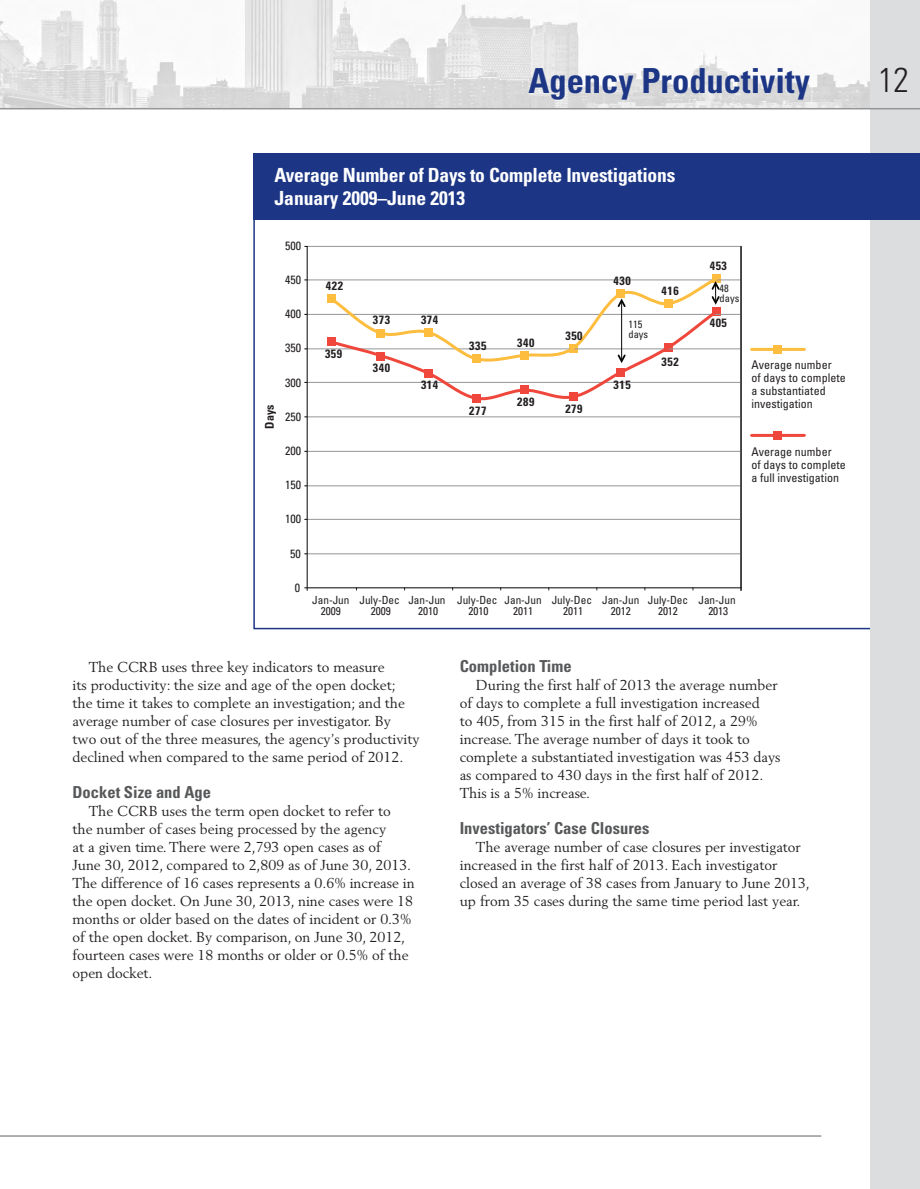
<style>
.page{position:relative;width:920px;height:1189px;background:#fff}
.page>*{position:absolute;margin:0;border:0;box-sizing:border-box;transform-origin:0 0}
.t1{font:700 condensed 34.5px "Univers";color:#1c3685}
.t2{font:300 condensed 34.5px "Univers";color:#231f20}
.t3{font:700 condensed 19.5px/23.4px "Univers";letter-spacing:-.01em;color:#fff}
.t4{font:700 condensed 16.5px "Univers";color:#57585a}
.t5{font:14.25px/18px "Berling";color:#231f20}
.t6{font:condensed 12px/13.2px "Univers";color:#231f20}
.t7{font:700 condensed 12px "Univers";letter-spacing:.05em;color:#231f20}
.t8{font:condensed 11.25px/11.4px "Univers";letter-spacing:-.005em;color:#231f20;text-align:center}
.t9{font:condensed 10.5px/10.5px "Univers";color:#231f20}
</style>
<div class="page">
<svg style="left:253px;top:219px;width:617px;height:410px"></svg>
<img style="left:0;top:0;width:870px;height:108px">
<div style="left:870px;top:0;width:49px;height:1188px;background:#dcdddf"></div>
<hr style="left:0;top:1135px;width:821px;height:1px;background:#939598">
<hr style="left:0;top:108px;width:919px;height:1px;background:#939598">
<div style="left:253px;top:153px;width:666px;height:66px;background:#1c3685"></div>
<h1 class="t1" style="left:528px;top:68px;width:283px">Agency Productivity</h1>
<h1 class="t2" style="left:877px;top:67px;width:32px">12</h1>
<h2 class="t3" style="left:274px;top:165px;width:402px">Average Number of Days to Complete Investigations<br>January 2009–June 2013</h2>
<p class="t6" style="left:285px;top:240px;width:17px">500</p>
<p class="t6" style="left:285px;top:274px;width:17px">450</p>
<p class="t6" style="left:285px;top:308px;width:17px">400</p>
<p class="t6" style="left:285px;top:342px;width:17px">350</p>
<p class="t7" style="left:265px;top:428px;width:25px;rotate:-90deg">Days</p>
<p class="t6" style="left:285px;top:377px;width:17px">300</p>
<p class="t6" style="left:285px;top:411px;width:17px">250</p>
<p class="t6" style="left:285px;top:445px;width:17px">200</p>
<p class="t6" style="left:285px;top:479px;width:17px">150</p>
<p class="t6" style="left:285px;top:513px;width:17px">100</p>
<p class="t6" style="left:290px;top:547px;width:12px">50</p>
<p class="t6" style="left:295px;top:582px;width:7px">0</p>
<p class="t7" style="left:326px;top:282px;width:19px">422</p>
<p class="t7" style="left:325px;top:349px;width:19px">359</p>
<p class="t7" style="left:373px;top:315px;width:19px">373</p>
<p class="t7" style="left:421px;top:315px;width:19px">374</p>
<p class="t7" style="left:373px;top:363px;width:19px">340</p>
<p class="t7" style="left:421px;top:380px;width:19px">314</p>
<p class="t7" style="left:469px;top:341px;width:19px">335</p>
<p class="t7" style="left:517px;top:338px;width:19px">340</p>
<p class="t7" style="left:469px;top:406px;width:19px">277</p>
<p class="t7" style="left:517px;top:397px;width:19px">289</p>
<p class="t7" style="left:565px;top:331px;width:19px">350</p>
<p class="t7" style="left:565px;top:404px;width:19px">279</p>
<p class="t7" style="left:613px;top:277px;width:19px">430</p>
<p class="t9" style="left:628px;top:319px;width:21px">115 days</p>
<p class="t7" style="left:613px;top:380px;width:19px">315</p>
<p class="t7" style="left:661px;top:286px;width:19px">416</p>
<p class="t7" style="left:661px;top:357px;width:19px">352</p>
<p class="t7" style="left:709px;top:261px;width:19px">453</p>
<p class="t9" style="left:719px;top:283px;width:21px">48 days</p>
<p class="t7" style="left:709px;top:318px;width:19px">405</p>
<p class="t8" style="left:312px;top:595px;width:39px">Jan-Jun<br>2009</p>
<p class="t8" style="left:359px;top:595px;width:42px">July-Dec<br>2009</p>
<p class="t8" style="left:408px;top:595px;width:39px">Jan-Jun<br>2010</p>
<p class="t8" style="left:457px;top:595px;width:42px">July-Dec<br>2010</p>
<p class="t8" style="left:504px;top:595px;width:39px">Jan-Jun<br>2011</p>
<p class="t8" style="left:551px;top:595px;width:42px">July-Dec<br>2011</p>
<p class="t8" style="left:602px;top:595px;width:39px">Jan-Jun<br>2012</p>
<p class="t8" style="left:647px;top:595px;width:42px">July-Dec<br>2012</p>
<p class="t8" style="left:698px;top:595px;width:39px">Jan-Jun<br>2013</p>
<p class="t6" style="left:751px;top:358px;width:95px">Average number<br>of days to complete a substantiated investigation</p>
<p class="t6" style="left:751px;top:446px;width:95px">Average number<br>of days to complete a full investigation</p>
<p class="t5" style="left:73px;top:658px;width:348px;text-indent:16px">The CCRB uses three key indicators to measure<br>its productivity: the size and age of the open docket;<br>the time it takes to complete an investigation; and the average number of case closures per investigator. By<br>two out of the three measures, the agency’s productivity declined when compared to the same period of 2012.</p>
<p class="t4" style="left:73px;top:785px;width:140px">Docket Size and Age</p>
<p class="t5" style="left:73px;top:802px;width:343px;text-indent:16px">The CCRB uses the term open docket to refer to<br>the number of cases being processed by the agency<br>at a given time. There were 2,793 open cases as of<br>June 30, 2012, compared to 2,809 as of June 30, 2013.<br>The difference of 16 cases represents a 0.6% increase in the open docket. On June 30, 2013, nine cases were 18 months or older based on the dates of incident or 0.3% of the open docket. By comparison, on June 30, 2012, fourteen cases were 18 months or older or 0.5% of the open docket.</p>
<p class="t4" style="left:459px;top:660px;width:113px">Completion Time</p>
<p class="t5" style="left:459px;top:677px;width:322px;text-indent:16px">During the first half of 2013 the average number of days to complete a full investigation increased<br>to 405, from 315 in the first half of 2012, a 29% increase. The average number of days it took to complete a substantiated investigation was 453 days as compared to 430 days in the first half of 2012.<br>This is a 5% increase.</p>
<p class="t4" style="left:459px;top:822px;width:191px">Investigators’ Case Closures</p>
<p class="t5" style="left:459px;top:839px;width:351px;text-indent:16px">The average number of case closures per investigator increased in the first half of 2013. Each investigator closed an average of 38 cases from January to June 2013, up from 35 cases during the same time period last year.</p>
</div>
